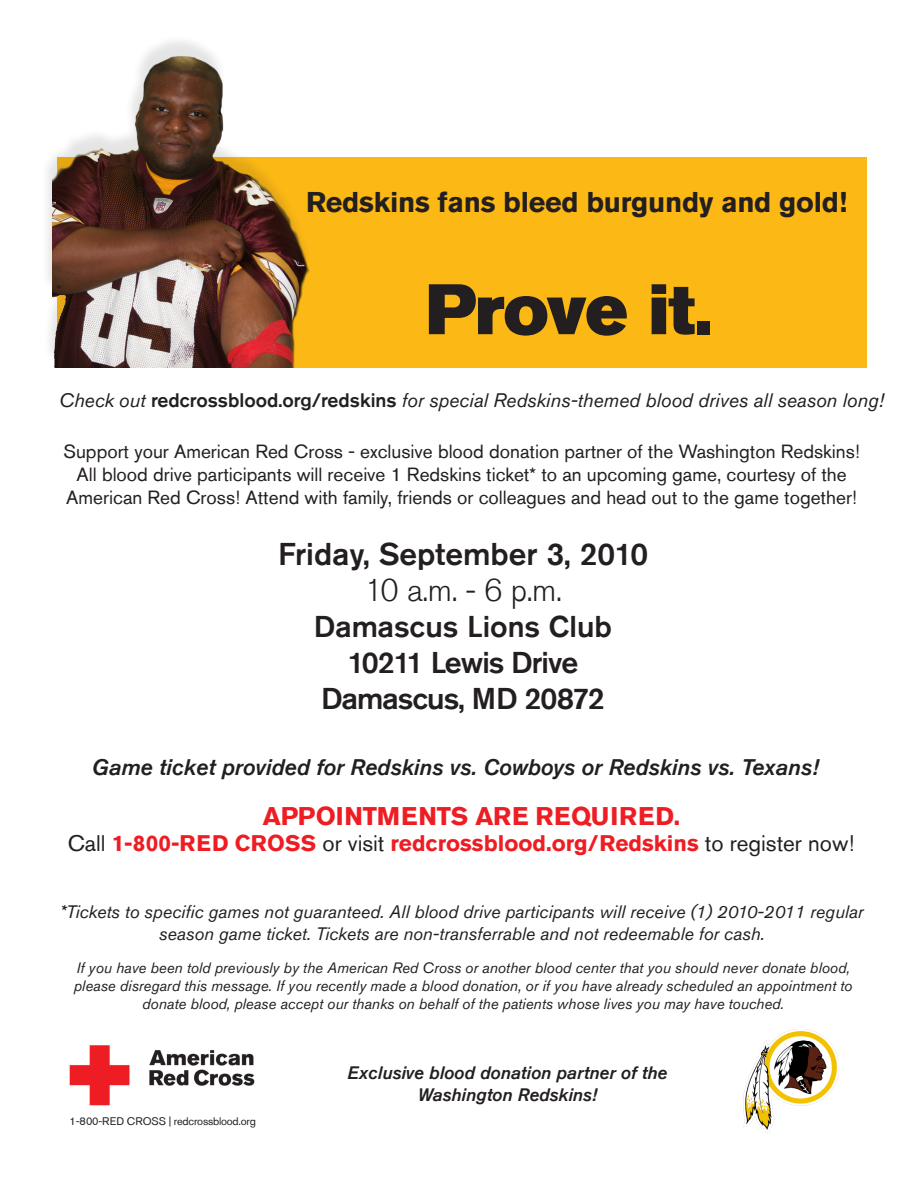
<style>
.page{position:relative;width:918px;height:1188px;background:#fff}
.page>*{position:absolute;margin:0;border:0;box-sizing:border-box;transform-origin:0 0}
.t1{font:70.65px "Akzidenz Grotesk Std Super";letter-spacing:-.02em;color:#231f20}
.t2{font:500 31.35px/35.2px "Akzidenz Grotesk Std";color:#231f20;text-align:center}
.t3{font:500 30px/36px "Akzidenz Grotesk Std";color:#231f20;text-align:center}
.t4{font:500 30px "Akzidenz Grotesk Std";letter-spacing:-.03em;color:#231f20}
.t5{font:700 28.5px "Akzidenz Grotesk Std";letter-spacing:-.01em;color:#231f20}
.t6{font:700 25.5px "Akzidenz Grotesk Std";letter-spacing:.01em;color:#ee1d23}
.t7{font:700 22.5px "Akzidenz Grotesk Std";color:#ee1d23}
.t8{font:italic 500 22.5px "Akzidenz Grotesk Std";color:#231f20}
.t9{font:italic 19.5px "Akzidenz Grotesk Std";color:#231f20}
.t10{font:19.05px/22.8px "Akzidenz Grotesk Std";color:#231f20;text-align:center}
.t11{font:italic 18px/21.6px "Akzidenz Grotesk Std";color:#231f20;text-align:center}
.t12{font:italic 500 18px "Akzidenz Grotesk Std";color:#231f20}
.t13{font:italic 15px/18px "Akzidenz Grotesk Std";color:#231f20;text-align:center}
.t14{font:10.95px "Akzidenz Grotesk Std";letter-spacing:-.02em;color:#231f20}
.s1{font-weight:500;font-style:normal}
.s2{font-weight:300}
.s3{font-weight:400;color:#231f20}
</style>
<div class="page">
<div style="left:57px;top:158px;width:810px;height:210px;background:#fcb814"></div>
<div style="left:40px;top:33px;width:272px;height:328px;background:#231f20;opacity:.12"></div>
<img style="left:52px;top:33px;width:261px;height:335px">
<img style="left:69px;top:1045px;width:186px;height:61px">
<img style="left:744px;top:1030px;width:95px;height:102px">
<p class="t5" style="left:306px;top:186px;width:543px">Redskins fans bleed burgundy and gold!</p>
<p class="t1" style="left:426px;top:268px;width:288px">Prove it.</p>
<p class="t9" style="left:59px;top:388px;width:826px">Check out <span class="s1">redcrossblood.org/redskins</span> for special Redskins-themed blood drives all season long!</p>
<p class="t10" style="left:63px;top:440px;width:798px">Support your American Red Cross - exclusive blood donation partner of the Washington Redskins!<br>All blood drive participants will receive 1 Redskins ticket* to an upcoming game, courtesy of the<br>American Red Cross! Attend with family, friends or colleagues and head out to the game together!</p>
<p class="t2" style="left:278px;top:536px;width:372px">Friday, September 3, 2010<br><span class="s2">10 a.m. - 6 p.m.</span></p>
<p class="t3" style="left:314px;top:607px;width:299px">Damascus Lions Club<br>10211 Lewis Drive</p>
<p class="t4" style="left:322px;top:680px;width:285px">Damascus, MD 20872</p>
<p class="t8" style="left:92px;top:754px;width:728px">Game ticket provided for Redskins vs. Cowboys or Redskins vs. Texans!</p>
<p class="t6" style="left:263px;top:801px;width:419px">APPOINTMENTS ARE REQUIRED.</p>
<p class="t7" style="left:68px;top:831px;width:788px"><span class="s3">Call</span> 1-800-RED CROSS <span class="s3">or visit</span> redcrossblood.org/Redskins <span class="s3">to register now!</span></p>
<p class="t11" style="left:60px;top:901px;width:805px">*Tickets to specific games not guaranteed. All blood drive participants will receive (1) 2010-2011 regular season game ticket. Tickets are non-transferrable and not redeemable for cash.</p>
<p class="t13" style="left:74px;top:958px;width:780px">If you have been told previously by the American Red Cross or another blood center that you should never donate blood, please disregard this message. If you recently made a blood donation, or if you have already scheduled an appointment to donate blood, please accept our thanks on behalf of the patients whose lives you may have touched.</p>
<p class="t14" style="left:70px;top:1115px;width:188px">1-800-RED CROSS | redcrossblood.org</p>
<p class="t12" style="left:348px;top:1063px;width:321px">Exclusive blood donation partner of the</p>
<p class="t12" style="left:418px;top:1084px;width:181px">Washington Redskins!</p>
</div>
